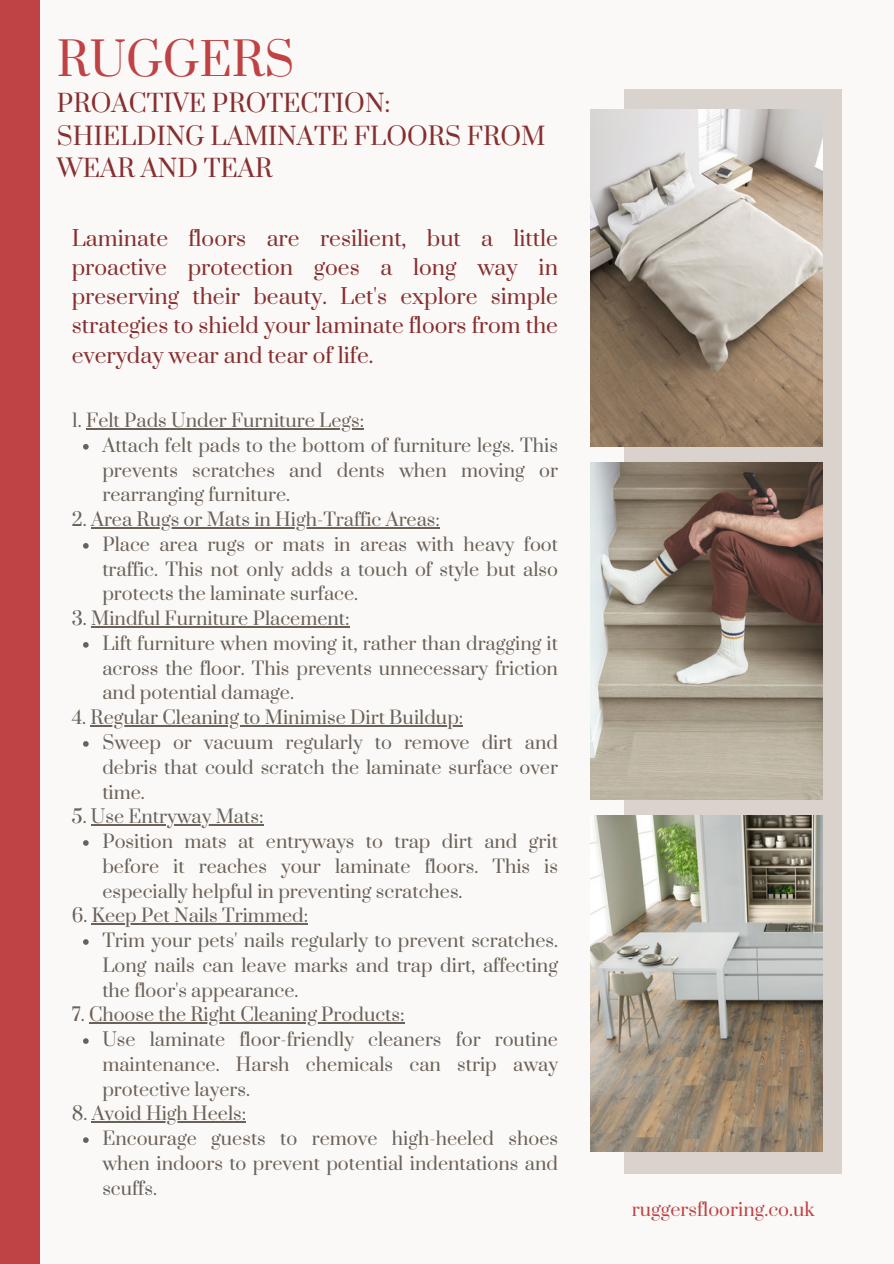
<style>
.page{position:relative;width:894px;height:1264px;background:#fff}
.page>*{position:absolute;margin:0;border:0;box-sizing:border-box;transform-origin:0 0}
.t1{font:45px "Prata";color:#bf4345}
.t2{font:24px/32.7px "Prata";color:#862f30}
.t3{font:21px/29.2px "Prata";color:#862f30;text-align:justify}
.t4{font:18px/24.8px "Prata";color:#6a6159;text-align:justify}
.t5{font:18px "Prata";color:#bf4345}
</style>
<div class="page">
<div style="left:0;top:0;width:893px;height:1263px;background:#fbf9f7"></div>
<div style="left:623px;top:89px;width:218px;height:1085px;background:#dad3cd"></div>
<img style="left:590px;top:462px;width:231px;height:337px">
<img style="left:590px;top:815px;width:231px;height:336px">
<img style="left:590px;top:110px;width:231px;height:336px">
<div style="left:0;top:0;width:40px;height:1263px;background:#bf4345"></div>
<svg style="left:83px;top:444px;width:6px;height:5px"></svg>
<svg style="left:83px;top:543px;width:6px;height:5px"></svg>
<svg style="left:83px;top:642px;width:6px;height:5px"></svg>
<svg style="left:83px;top:741px;width:6px;height:5px"></svg>
<svg style="left:83px;top:840px;width:6px;height:5px"></svg>
<svg style="left:83px;top:939px;width:6px;height:5px"></svg>
<svg style="left:83px;top:1038px;width:6px;height:5px"></svg>
<svg style="left:83px;top:1137px;width:6px;height:5px"></svg>
<hr style="left:86px;top:428px;width:278px;height:1px;background:#6a6159">
<hr style="left:91px;top:527px;width:349px;height:1px;background:#6a6159">
<hr style="left:91px;top:626px;width:258px;height:1px;background:#6a6159">
<hr style="left:91px;top:725px;width:372px;height:1px;background:#6a6159">
<hr style="left:91px;top:824px;width:172px;height:1px;background:#6a6159">
<hr style="left:92px;top:923px;width:216px;height:1px;background:#6a6159">
<hr style="left:89px;top:1022px;width:315px;height:1px;background:#6a6159">
<hr style="left:92px;top:1121px;width:154px;height:1px;background:#6a6159">
<p class="t1" style="left:57px;top:31px;width:239px">RUGGERS</p>
<p class="t2" style="left:57px;top:88px;width:335px">PROACTIVE PROTECTION:</p>
<p class="t2" style="left:57px;top:121px;width:490px">SHIELDING LAMINATE FLOORS FROM<br>WEAR AND TEAR</p>
<p class="t3" style="left:72px;top:224px;width:487px">Laminate floors are resilient, but a little proactive protection goes a long way in preserving their beauty. Let's explore simple strategies to shield your laminate floors from the everyday wear and tear of life.</p>
<p class="t4" style="left:72px;top:409px;width:294px">1. Felt Pads Under Furniture Legs:</p>
<p class="t4" style="left:102px;top:434px;width:457px">Attach felt pads to the bottom of furniture legs. This prevents scratches and dents when moving or rearranging furniture.</p>
<p class="t4" style="left:102px;top:533px;width:457px">Place area rugs or mats in areas with heavy foot traffic. This not only adds a touch of style but also protects the laminate surface.</p>
<p class="t4" style="left:102px;top:632px;width:457px">Lift furniture when moving it, rather than dragging it across the floor. This prevents unnecessary friction and potential damage.</p>
<p class="t4" style="left:102px;top:731px;width:457px">Sweep or vacuum regularly to remove dirt and debris that could scratch the laminate surface over time.</p>
<p class="t4" style="left:102px;top:830px;width:457px">Position mats at entryways to trap dirt and grit before it reaches your laminate floors. This is especially helpful in preventing scratches.</p>
<p class="t4" style="left:102px;top:929px;width:457px">Trim your pets' nails regularly to prevent scratches.<br>Long nails can leave marks and trap dirt, affecting the floor's appearance.</p>
<p class="t4" style="left:102px;top:1028px;width:457px">Use laminate floor-friendly cleaners for routine maintenance. Harsh chemicals can strip away protective layers.</p>
<p class="t4" style="left:102px;top:1127px;width:457px">Encourage guests to remove high-heeled shoes when indoors to prevent potential indentations and scuffs.</p>
<p class="t4" style="left:72px;top:508px;width:369px">2. Area Rugs or Mats in High-Traffic Areas:</p>
<p class="t4" style="left:72px;top:607px;width:279px">3. Mindful Furniture Placement:</p>
<p class="t4" style="left:72px;top:706px;width:393px">4. Regular Cleaning to Minimise Dirt Buildup:</p>
<p class="t4" style="left:72px;top:805px;width:193px">5. Use Entryway Mats:</p>
<p class="t4" style="left:72px;top:904px;width:238px">6. Keep Pet Nails Trimmed:</p>
<p class="t4" style="left:72px;top:1003px;width:334px">7. Choose the Right Cleaning Products:</p>
<p class="t4" style="left:72px;top:1102px;width:176px">8. Avoid High Heels:</p>
<p class="t5" style="left:631px;top:1197px;width:184px">ruggersflooring.co.uk</p>
</div>
